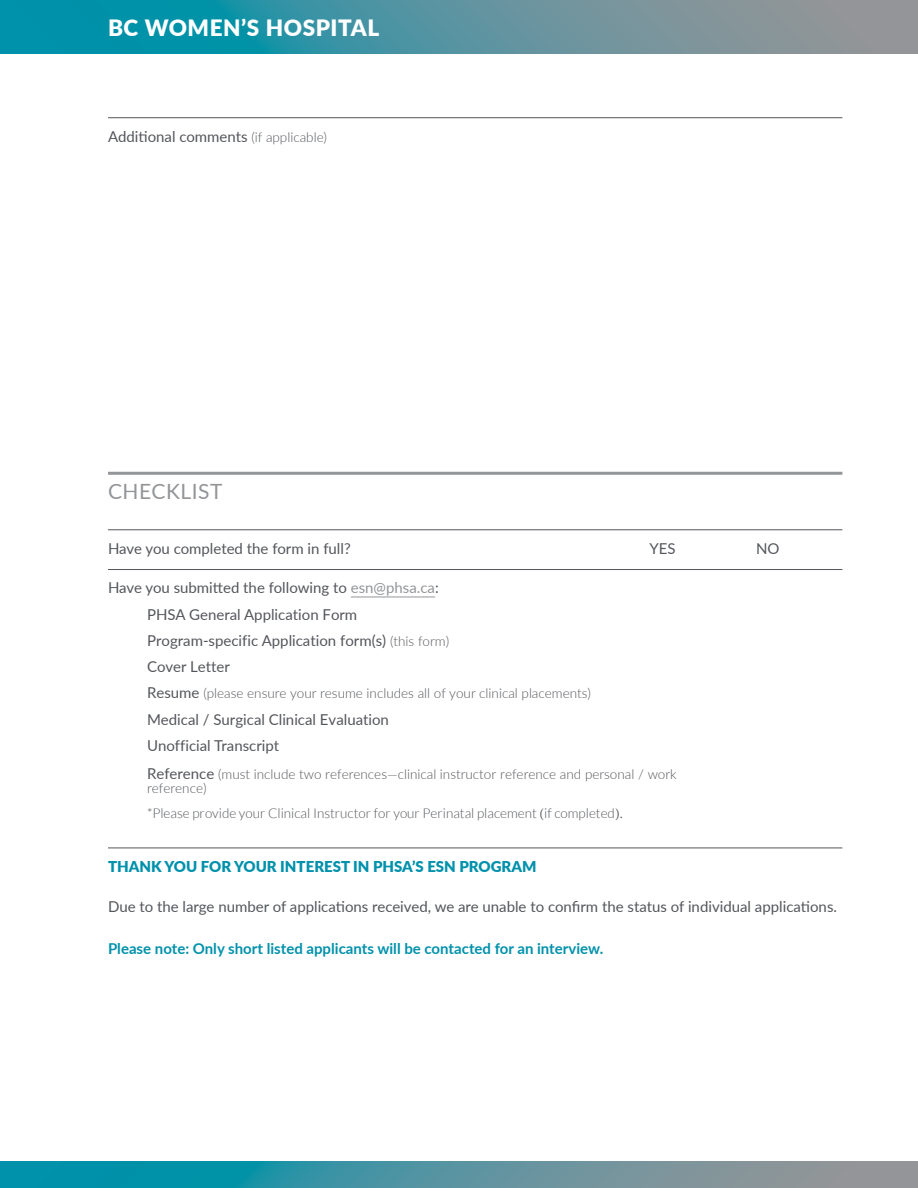
<style>
.page{position:relative;width:918px;height:1188px;background:#fff}
.page>*{position:absolute;margin:0;border:0;box-sizing:border-box;transform-origin:0 0}
.t1{font:900 22.5px "Lato";letter-spacing:.025em;color:#fff}
.t2{font:21px "Lato";letter-spacing:.025em;color:#939598}
.t3{font:15px/26.2px "Lato";color:#54565b}
.t4{font:700 15px "Lato";color:#0091ac}
.t5{font:900 15px "Lato";color:#0091ac}
.t6{font:300 13.5px/14.4px "Lato";color:#54565b}
.s1{font-weight:300;font-size:13.5px}
.s2{color:#939598}
.s3{font-weight:400;font-size:15px}
.s4{font-family:"Minion Pro";font-weight:400}
</style>
<div class="page">
<hr style="left:108px;top:117px;width:734px;height:1px;background:#54565b">
<hr style="left:108px;top:472px;width:734px;height:3px;background:#939598">
<hr style="left:108px;top:530px;width:734px;height:1px;background:#54565b">
<hr style="left:108px;top:569px;width:734px;height:1px;background:#54565b">
<hr style="left:351px;top:597px;width:84px;height:1px;background:#939598">
<hr style="left:108px;top:848px;width:734px;height:1px;background:#54565b">
<svg style="left:0;top:1161px;width:918px;height:27px;background:#4c93a1"></svg>
<svg style="left:0;top:0;width:918px;height:54px;background:#4c93a1"></svg>
<h1 class="t1" style="left:108px;top:11px;width:273px">BC WOMEN’S HOSPITAL</h1>
<p class="t3" style="left:108px;top:122px;width:220px">Additional comments <span class="s1">(if applicable)</span></p>
<h2 class="t2" style="left:108px;top:476px;width:116px">CHECKLIST</h2>
<p class="t3" style="left:108px;top:535px;width:244px">Have you completed the form in full?</p>
<p class="t3" style="left:650px;top:535px;width:28px">YES</p>
<p class="t3" style="left:756px;top:535px;width:25px">NO</p>
<p class="t3" style="left:147px;top:574px;width:304px;text-indent:-39px">Have you submitted the following to <span class="s2">esn@phsa.ca</span>:<br>PHSA General Application Form Program-specific Application form(s) <span class="s1">(this form)<br></span>Cover Letter</p>
<p class="t6" style="left:147px;top:686px;width:446px"><span class="s3">Resume</span> (please ensure your resume includes all of your clinical placements)</p>
<p class="t3" style="left:147px;top:706px;width:243px">Medical / Surgical Clinical Evaluation<br>Unofficial Transcript</p>
<p class="t6" style="left:147px;top:766px;width:531px"><span class="s3">Reference</span> (must include two references—clinical instructor reference and personal / work reference)</p>
<p class="t6" style="left:147px;top:806px;width:477px">*Please provide your Clinical Instructor for your Perinatal placement <span class="s4">(</span>if completed<span class="s4">).</span></p>
<p class="t5" style="left:108px;top:855px;width:430px">THANK YOU FOR YOUR INTEREST IN PHSA’S ESN PROGRAM</p>
<p class="t3" style="left:108px;top:892px;width:730px">Due to the large number of applications received, we are unable to confirm the status of individual applications.</p>
<p class="t4" style="left:108px;top:938px;width:497px">Please note: Only short listed applicants will be contacted for an interview.</p>
</div>
